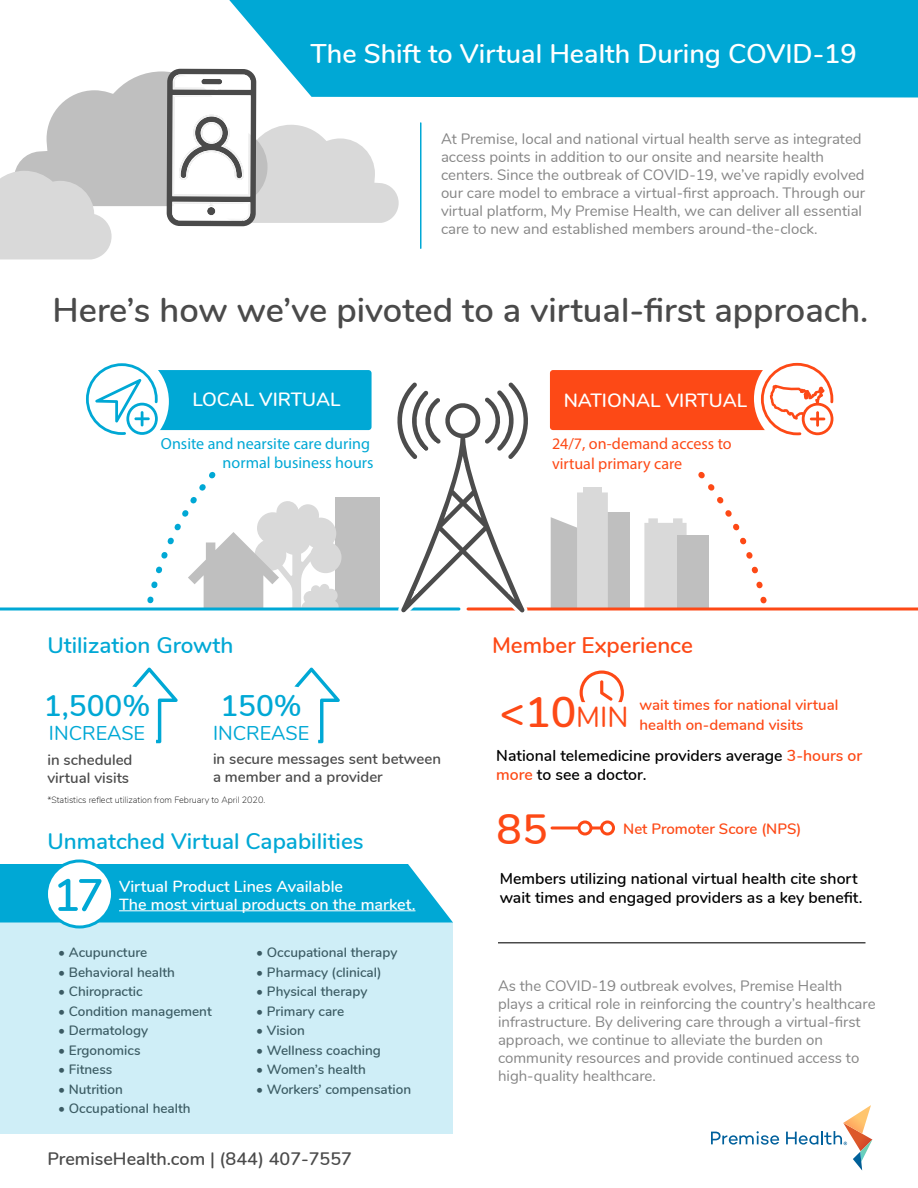
<style>
.page{position:relative;width:918px;height:1188px;background:#fff}
.page>*{position:absolute;margin:0;border:0;box-sizing:border-box;transform-origin:0 0}
.t1{font:600 42.75px "Nunito";color:#fd4916}
.t2{font:600 42.15px "Nunito";color:#fd4916}
.t3{font:600 34.5px "Nunito";color:#4a4a4a}
.t4{font:600 29.85px "Nunito";color:#00a8d5}
.t5{font:600 27px "Nunito";color:#fff}
.t6{font:600 22.5px "Nunito";color:#00a8d5}
.t7{font:600 22.5px "Nunito";color:#fd4916}
.t8{font:19.8px "Nunito";color:#00a8d5}
.t9{font:600 19.2px "Nunito";color:#fff}
.t10{font:600 18px "Nunito";color:#4a4a4a}
.t11{font:600 16.05px/17.5px "Nunito";color:#fff}
.t12{font:16.05px/19.4px "Myriad Pro";color:#00a8d5;text-align:right}
.t13{font:16.05px/19.4px "Myriad Pro";color:#fd4916}
.t14{font:600 15.75px/18.9px "Nunito";color:#000}
.t15{font:15px/18px "Nunito";color:#858585}
.t16{font:600 15px/18px "Nunito";color:#4a4a4a}
.t17{font:600 15px/19.5px "Nunito";color:#fd4916}
.t18{font:600 13.5px "Nunito";color:#4a4a4a}
.t19{font:200 9px "Nunito";color:#000}
.s1{font-weight:400;font-size:28.5px}
.s2{color:#fd4916}
</style>
<div class="page">
<svg style="left:147px;top:471px;width:69px;height:133px"></svg>
<svg style="left:630px;top:471px;width:141px;height:137px"></svg>
<div style="left:599px;top:512px;width:31px;height:100px;background:#bfbfbf"></div>
<svg style="left:551px;top:492px;width:57px;height:116px;background:#d4d4d3"></svg>
<div style="left:583px;top:487px;width:19px;height:5px;background:#d9d9d9"></div>
<svg style="left:644px;top:518px;width:43px;height:90px;background:#dad9d9"></svg>
<div style="left:335px;top:497px;width:45px;height:133px;background:#bfbfbf"></div>
<div style="left:678px;top:535px;width:31px;height:105px;background:#bfbfbf"></div>
<svg style="left:188px;top:501px;width:154px;height:107px"></svg>
<div style="left:0;top:609px;width:918px;height:579px;background:#fff"></div>
<svg style="left:132px;top:668px;width:46px;height:75px"></svg>
<div style="left:229px;top:0;width:689px;height:98px;background:#00a8d5"></div>
<svg style="left:294px;top:668px;width:46px;height:75px"></svg>
<hr style="left:0;top:608px;width:459px;height:2px;background:#00a8d5">
<hr style="left:468px;top:608px;width:450px;height:2px;background:#fd4916">
<svg style="left:394px;top:382px;width:137px;height:231px"></svg>
<div style="left:115px;top:369px;width:258px;height:63px;background:#00a8d5;border-radius:4px"></div>
<div style="left:114px;top:367px;width:261px;height:66px;border:3px solid #fff;border-radius:4px"></div>
<div style="left:548px;top:369px;width:255px;height:63px;background:#fd4916;border-radius:4px"></div>
<div style="left:547px;top:367px;width:258px;height:66px;border:3px solid #fff;border-radius:4px"></div>
<div style="left:754px;top:348px;width:101px;height:101px;background:#fff;border-radius:50%"></div>
<div style="left:67px;top:351px;width:102px;height:101px;background:#fff;border-radius:50%"></div>
<svg style="left:0;top:69px;width:399px;height:190px"></svg>
<svg style="left:86px;top:363px;width:72px;height:72px"></svg>
<svg style="left:761px;top:363px;width:72px;height:72px"></svg>
<hr style="left:420px;top:123px;width:2px;height:125px;background:#00a8d5">
<div style="left:0;top:922px;width:453px;height:212px;background:#cfeef7"></div>
<svg style="left:580px;top:671px;width:44px;height:31px"></svg>
<div style="left:45px;top:860px;width:69px;height:68px;border:3px solid #00a8d5;border-radius:50%"></div>
<hr style="left:498px;top:942px;width:368px;height:2px;background:#4a4a4a">
<svg style="left:711px;top:1131px;width:68px;height:14px"></svg>
<svg style="left:786px;top:1105px;width:86px;height:66px"></svg>
<svg style="left:0;top:864px;width:453px;height:58px;background:#26b5db"></svg>
<hr style="left:119px;top:910px;width:296px;height:1px;background:#fff">
<svg style="left:552px;top:826px;width:48px;height:4px"></svg>
<div style="left:579px;top:822px;width:12px;height:12px;background:#fff;border-radius:50%"></div>
<div style="left:578px;top:820px;width:14px;height:16px;border:3px solid #fd4916;border-radius:50%"></div>
<div style="left:600px;top:820px;width:15px;height:16px;border:3px solid #fd4916;border-radius:50%"></div>
<h3 class="t5" style="left:310px;top:33px;width:548px">The Shift to Virtual Health During COVID-19</h3>
<p class="t15" style="left:441px;top:129px;width:426px">At Premise, local and national virtual health serve as integrated access points in addition to our onsite and nearsite health centers. Since the outbreak of COVID-19, we’ve rapidly evolved our care model to embrace a virtual-first approach. Through our virtual platform, My Premise Health, we can deliver all essential care to new and established members around-the-clock.</p>
<h3 class="t3" style="left:52px;top:285px;width:818px">Here’s how we’ve pivoted to a virtual-first approach.</h3>
<p class="t9" style="left:192px;top:385px;width:150px">LOCAL VIRTUAL</p>
<p class="t9" style="left:564px;top:386px;width:185px">NATIONAL VIRTUAL</p>
<p class="t12" style="left:161px;top:434px;width:214px">Onsite and nearsite care during normal business hours</p>
<p class="t13" style="left:552px;top:434px;width:181px">24/7, on-demand access to virtual primary care</p>
<h3 class="t6" style="left:47px;top:629px;width:188px">Utilization Growth</h3>
<h3 class="t4" style="left:44px;top:684px;width:108px">1,500%</h3>
<h3 class="t8" style="left:49px;top:719px;width:98px">INCREASE</h3>
<h3 class="t4" style="left:220px;top:684px;width:83px">150%</h3>
<h3 class="t8" style="left:213px;top:719px;width:98px">INCREASE</h3>
<p class="t16" style="left:47px;top:750px;width:87px">in scheduled virtual visits</p>
<p class="t16" style="left:213px;top:749px;width:230px">in secure messages sent between a member and a provider</p>
<p class="t19" style="left:47px;top:793px;width:219px">*Statistics reflect utilization from February to April 2020.</p>
<h3 class="t6" style="left:47px;top:824px;width:318px">Unmatched Virtual Capabilities</h3>
<p class="t11" style="left:119px;top:877px;width:298px">Virtual Product Lines Available<br>The most virtual products on the market.</p>
<p class="t18" style="left:58px;top:942px;width:91px">• Acupuncture</p>
<p class="t18" style="left:58px;top:962px;width:118px">• Behavioral health</p>
<p class="t18" style="left:58px;top:981px;width:86px">• Chiropractic</p>
<p class="t18" style="left:58px;top:1001px;width:155px">• Condition management</p>
<p class="t18" style="left:58px;top:1020px;width:91px">• Dermatology</p>
<p class="t18" style="left:58px;top:1040px;width:84px">• Ergonomics</p>
<p class="t18" style="left:58px;top:1059px;width:56px">• Fitness</p>
<p class="t18" style="left:58px;top:1079px;width:66px">• Nutrition</p>
<p class="t18" style="left:58px;top:1098px;width:134px">• Occupational health</p>
<p class="t18" style="left:256px;top:942px;width:143px">• Occupational therapy</p>
<p class="t18" style="left:256px;top:962px;width:127px">• Pharmacy (clinical)</p>
<p class="t18" style="left:256px;top:981px;width:113px">• Physical therapy</p>
<p class="t18" style="left:256px;top:1001px;width:89px">• Primary care</p>
<p class="t18" style="left:256px;top:1020px;width:50px">• Vision</p>
<p class="t18" style="left:256px;top:1040px;width:126px">• Wellness coaching</p>
<p class="t18" style="left:256px;top:1059px;width:111px">• Women’s health</p>
<p class="t18" style="left:256px;top:1079px;width:156px">• Workers’ compensation</p>
<p class="t10" style="left:47px;top:1145px;width:306px">PremiseHealth.com | (844) 407-7557</p>
<h3 class="t7" style="left:492px;top:629px;width:203px">Member Experience</h3>
<h1 class="t1" style="left:499px;top:681px;width:131px">&lt;10<span class="s1">MIN</span></h1>
<p class="t17" style="left:640px;top:694px;width:200px">wait times for national virtual health on-demand visits</p>
<p class="t14" style="left:496px;top:745px;width:368px">National telemedicine providers average <span class="s2">3-hours or more</span> to see a doctor.</p>
<h2 class="t2" style="left:497px;top:798px;width:53px">85</h2>
<p class="t14" style="left:500px;top:868px;width:364px">Members utilizing national virtual health cite short wait times and engaged providers as a key benefit.</p>
<p class="t17" style="left:623px;top:818px;width:180px">Net Promoter Score (NPS)</p>
<p class="t15" style="left:498px;top:976px;width:379px">As the COVID-19 outbreak evolves, Premise Health plays a critical role in reinforcing the country’s healthcare infrastructure. By delivering care through a virtual-first approach, we continue to alleviate the burden on community resources and provide continued access to high-quality healthcare.</p>
</div>
